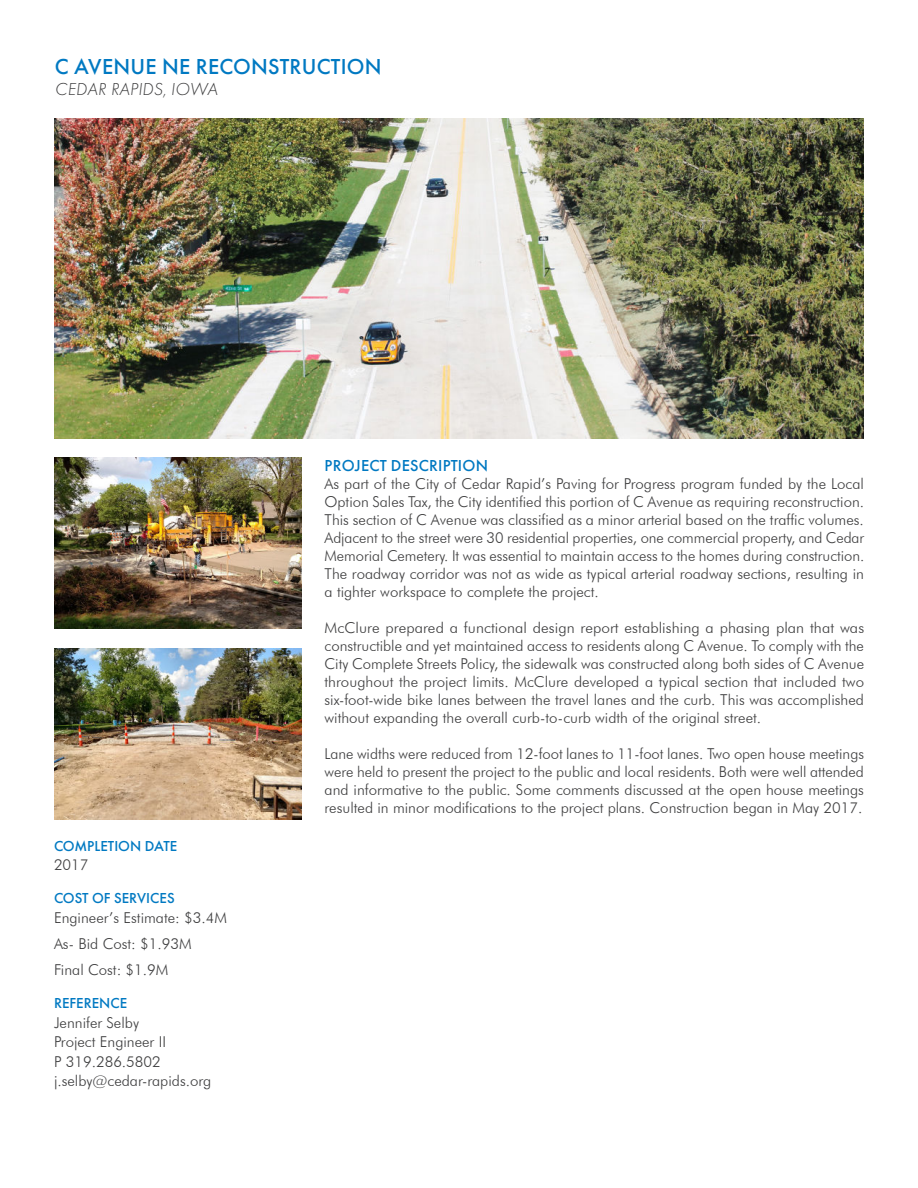
<style>
.page{position:relative;width:918px;height:1188px;background:#fff}
.page>*{position:absolute;margin:0;border:0;box-sizing:border-box;transform-origin:0 0}
.t1{font:500 22.5px "Futura PT";letter-spacing:.01em;color:#0079c2}
.t2{font:italic 300 18px "Futura PT";letter-spacing:.01em;color:#3e3e3f}
.t3{font:500 16.5px "Futura PT";letter-spacing:.01em;color:#0079c2}
.t4{font:300 15px/18px "Futura BT";color:#3e3e3f;text-align:justify}
.t5{font:500 15px "Futura PT";color:#0079c2}
</style>
<div class="page">
<img style="left:54px;top:118px;width:810px;height:320px">
<img style="left:54px;top:458px;width:248px;height:171px">
<img style="left:54px;top:649px;width:248px;height:171px">
<h1 class="t1" style="left:55px;top:53px;width:328px">C AVENUE NE RECONSTRUCTION</h1>
<p class="t2" style="left:55px;top:82px;width:164px">CEDAR RAPIDS, IOWA</p>
<p class="t5" style="left:54px;top:837px;width:125px">COMPLETION DATE</p>
<p class="t4" style="left:54px;top:857px;width:36px">2017</p>
<p class="t5" style="left:54px;top:889px;width:122px">COST OF SERVICES</p>
<p class="t4" style="left:54px;top:906px;width:174px;line-height:26.2px;text-align:left">Engineer’s Estimate: $3.4M<br>As- Bid Cost: $1.93M<br>Final Cost: $1.9M</p>
<p class="t5" style="left:54px;top:994px;width:75px">REFERENCE</p>
<p class="t4" style="left:54px;top:1014px;width:159px;line-height:19.5px;text-align:left">Jennifer Selby<br>Project Engineer II<br>P 319.286.5802 j.selby@cedar-rapids.org</p>
<p class="t3" style="left:325px;top:455px;width:165px">PROJECT DESCRIPTION</p>
<p class="t4" style="left:325px;top:475px;width:541px">As part of the City of Cedar Rapid’s Paving for Progress program funded by the Local Option Sales Tax, the City identified this portion of C Avenue as requiring reconstruction.<br>This section of C Avenue was classified as a minor arterial based on the traffic volumes.<br>Adjacent to the street were 30 residential properties, one commercial property, and Cedar Memorial Cemetery. It was essential to maintain access to the homes during construction.<br>The roadway corridor was not as wide as typical arterial roadway sections, resulting in a tighter workspace to complete the project.</p>
<p class="t4" style="left:325px;top:619px;width:541px">McClure prepared a functional design report establishing a phasing plan that was constructible and yet maintained access to residents along C Avenue. To comply with the City Complete Streets Policy, the sidewalk was constructed along both sides of C Avenue throughout the project limits. McClure developed a typical section that included two six-foot-wide bike lanes between the travel lanes and the curb. This was accomplished without expanding the overall curb-to-curb width of the original street.</p>
<p class="t4" style="left:325px;top:745px;width:541px">Lane widths were reduced from 12-foot lanes to 11-foot lanes. Two open house meetings were held to present the project to the public and local residents. Both were well attended and informative to the public. Some comments discussed at the open house meetings resulted in minor modifications to the project plans. Construction began in May 2017.</p>
</div>
